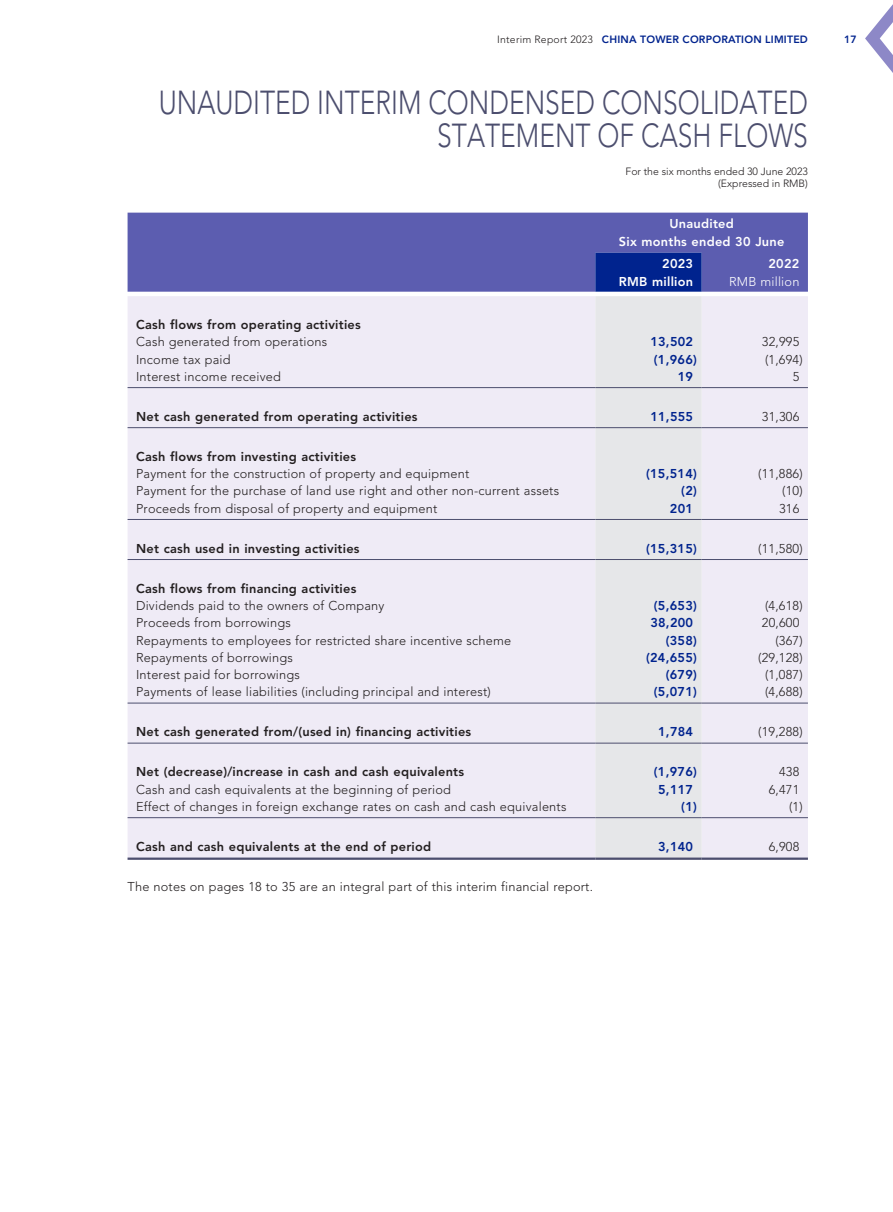
<style>
.page{position:relative;width:893px;height:1212px;background:#fff}
.page>*{position:absolute;margin:0;border:0;box-sizing:border-box;transform-origin:0 0}
.t1{font:300 33px/33px "Avenir LT Std";color:#4c4e6e;text-align:right;scale:.8 1}
.t2{font:300 12.75px "Avenir LT Std";letter-spacing:.015em;color:#231f20}
.t3{font:800 12.75px "Avenir LT Std";letter-spacing:.02em;color:#231f20}
.t4{font:800 12.75px "Avenir LT Std";letter-spacing:.02em;color:#00238e}
.t5{font:800 12.75px/17.2px "Avenir LT Std";letter-spacing:.02em;color:#fff;text-align:center}
.t6{font:300 12.75px "Avenir LT Std";letter-spacing:.015em;color:#fff}
.t7{font:800 10.5px "Avenir LT Std";letter-spacing:.02em;color:#00238e}
.t8{font:300 10.5px/12.6px "Avenir LT Std";color:#231f20;text-align:right}
.s1{font-weight:300;color:#231f20}
</style>
<div class="page">
<svg style="left:865px;top:4px;width:28px;height:69px"></svg>
<div style="left:128px;top:213px;width:680px;height:79px;background:#5c5db0"></div>
<div style="left:595px;top:253px;width:107px;height:39px;background:#00238e"></div>
<div style="left:128px;top:296px;width:680px;height:561px;background:#efebf6"></div>
<div style="left:595px;top:296px;width:107px;height:561px;background:#e6e7e9"></div>
<hr style="left:128px;top:387px;width:467px;height:1px;background:#4c4e6e">
<hr style="left:595px;top:387px;width:107px;height:1px;background:#4c4e6e">
<hr style="left:702px;top:387px;width:106px;height:1px;background:#4c4e6e">
<hr style="left:128px;top:427px;width:467px;height:1px;background:#4c4e6e">
<hr style="left:595px;top:427px;width:107px;height:1px;background:#4c4e6e">
<hr style="left:702px;top:427px;width:106px;height:1px;background:#4c4e6e">
<hr style="left:128px;top:519px;width:467px;height:1px;background:#4c4e6e">
<hr style="left:595px;top:519px;width:107px;height:1px;background:#4c4e6e">
<hr style="left:702px;top:519px;width:106px;height:1px;background:#4c4e6e">
<hr style="left:128px;top:559px;width:467px;height:1px;background:#4c4e6e">
<hr style="left:595px;top:559px;width:107px;height:1px;background:#4c4e6e">
<hr style="left:702px;top:559px;width:106px;height:1px;background:#4c4e6e">
<hr style="left:128px;top:703px;width:467px;height:1px;background:#4c4e6e">
<hr style="left:595px;top:703px;width:107px;height:1px;background:#4c4e6e">
<hr style="left:702px;top:703px;width:106px;height:1px;background:#4c4e6e">
<hr style="left:128px;top:743px;width:467px;height:1px;background:#4c4e6e">
<hr style="left:595px;top:743px;width:107px;height:1px;background:#4c4e6e">
<hr style="left:702px;top:743px;width:106px;height:1px;background:#4c4e6e">
<hr style="left:128px;top:817px;width:467px;height:1px;background:#4c4e6e">
<hr style="left:595px;top:817px;width:107px;height:1px;background:#4c4e6e">
<hr style="left:702px;top:817px;width:106px;height:1px;background:#4c4e6e">
<hr style="left:128px;top:857px;width:467px;height:3px;background:#4c4e6e">
<hr style="left:595px;top:857px;width:107px;height:3px;background:#4c4e6e">
<hr style="left:702px;top:857px;width:106px;height:3px;background:#4c4e6e">
<p class="t7" style="left:497px;top:34px;width:312px"><span class="s1">Interim Report 2023</span> CHINA TOWER CORPORATION LIMITED</p>
<p class="t7" style="left:844px;top:34px;width:14px">17</p>
<h1 class="t1" style="left:159px;top:86px;width:813px">UNAUDITED INTERIM CONDENSED CONSOLIDATED<br>STATEMENT OF CASH FLOWS</h1>
<p class="t8" style="left:625px;top:165px;width:184px">For the six months ended 30 June 2023 (Expressed in RMB)</p>
<p class="t5" style="left:619px;top:215px;width:167px">Unaudited<br>Six months ended 30 June</p>
<p class="t5" style="left:662px;top:255px;width:32px">2023</p>
<p class="t5" style="left:768px;top:255px;width:32px">2022</p>
<p class="t5" style="left:619px;top:273px;width:76px">RMB million</p>
<p class="t6" style="left:729px;top:274px;width:72px">RMB million</p>
<p class="t3" style="left:136px;top:317px;width:226px">Cash flows from operating activities</p>
<p class="t2" style="left:136px;top:334px;width:193px">Cash generated from operations</p>
<p class="t4" style="left:650px;top:334px;width:44px">13,502</p>
<p class="t2" style="left:762px;top:334px;width:39px">32,995</p>
<p class="t2" style="left:136px;top:352px;width:96px">Income tax paid</p>
<p class="t4" style="left:654px;top:352px;width:45px">(1,966)</p>
<p class="t2" style="left:765px;top:352px;width:39px">(1,694)</p>
<p class="t2" style="left:136px;top:369px;width:146px">Interest income received</p>
<p class="t4" style="left:678px;top:369px;width:17px">19</p>
<p class="t2" style="left:793px;top:369px;width:8px">5</p>
<p class="t3" style="left:136px;top:409px;width:283px">Net cash generated from operating activities</p>
<p class="t4" style="left:650px;top:409px;width:44px">11,555</p>
<p class="t2" style="left:762px;top:409px;width:39px">31,306</p>
<p class="t3" style="left:136px;top:449px;width:222px">Cash flows from investing activities</p>
<p class="t2" style="left:136px;top:466px;width:335px">Payment for the construction of property and equipment</p>
<p class="t4" style="left:646px;top:466px;width:52px">(15,514)</p>
<p class="t2" style="left:758px;top:466px;width:46px">(11,886)</p>
<p class="t2" style="left:136px;top:483px;width:425px">Payment for the purchase of land use right and other non-current assets</p>
<p class="t4" style="left:681px;top:483px;width:17px">(2)</p>
<p class="t2" style="left:782px;top:483px;width:22px">(10)</p>
<p class="t2" style="left:136px;top:501px;width:303px">Proceeds from disposal of property and equipment</p>
<p class="t4" style="left:670px;top:501px;width:25px">201</p>
<p class="t2" style="left:779px;top:501px;width:22px">316</p>
<p class="t3" style="left:136px;top:541px;width:225px">Net cash used in investing activities</p>
<p class="t4" style="left:646px;top:541px;width:52px">(15,315)</p>
<p class="t2" style="left:758px;top:541px;width:46px">(11,580)</p>
<p class="t3" style="left:136px;top:581px;width:222px">Cash flows from financing activities</p>
<p class="t2" style="left:136px;top:598px;width:250px">Dividends paid to the owners of Company</p>
<p class="t4" style="left:654px;top:598px;width:45px">(5,653)</p>
<p class="t2" style="left:765px;top:598px;width:39px">(4,618)</p>
<p class="t2" style="left:136px;top:615px;width:156px">Proceeds from borrowings</p>
<p class="t4" style="left:650px;top:615px;width:44px">38,200</p>
<p class="t2" style="left:762px;top:615px;width:39px">20,600</p>
<p class="t2" style="left:136px;top:633px;width:377px">Repayments to employees for restricted share incentive scheme</p>
<p class="t4" style="left:666px;top:632px;width:33px">(358)</p>
<p class="t2" style="left:775px;top:633px;width:29px">(367)</p>
<p class="t2" style="left:136px;top:650px;width:158px">Repayments of borrowings</p>
<p class="t4" style="left:646px;top:650px;width:52px">(24,655)</p>
<p class="t2" style="left:758px;top:650px;width:46px">(29,128)</p>
<p class="t2" style="left:136px;top:667px;width:165px">Interest paid for borrowings</p>
<p class="t4" style="left:666px;top:667px;width:33px">(679)</p>
<p class="t2" style="left:765px;top:667px;width:39px">(1,087)</p>
<p class="t2" style="left:136px;top:684px;width:356px">Payments of lease liabilities (including principal and interest)</p>
<p class="t4" style="left:654px;top:684px;width:45px">(5,071)</p>
<p class="t2" style="left:765px;top:684px;width:39px">(4,688)</p>
<p class="t3" style="left:136px;top:724px;width:337px">Net cash generated from/(used in) financing activities</p>
<p class="t4" style="left:658px;top:724px;width:36px">1,784</p>
<p class="t2" style="left:758px;top:724px;width:46px">(19,288)</p>
<p class="t3" style="left:136px;top:764px;width:330px">Net (decrease)/increase in cash and cash equivalents</p>
<p class="t4" style="left:654px;top:764px;width:45px">(1,976)</p>
<p class="t2" style="left:779px;top:764px;width:22px">438</p>
<p class="t2" style="left:136px;top:782px;width:316px">Cash and cash equivalents at the beginning of period</p>
<p class="t4" style="left:658px;top:782px;width:36px">5,117</p>
<p class="t2" style="left:769px;top:782px;width:32px">6,471</p>
<p class="t2" style="left:136px;top:799px;width:432px">Effect of changes in foreign exchange rates on cash and cash equivalents</p>
<p class="t4" style="left:681px;top:799px;width:17px">(1)</p>
<p class="t2" style="left:789px;top:799px;width:15px">(1)</p>
<p class="t3" style="left:136px;top:839px;width:297px">Cash and cash equivalents at the end of period</p>
<p class="t4" style="left:658px;top:839px;width:36px">3,140</p>
<p class="t2" style="left:769px;top:839px;width:32px">6,908</p>
<p class="t2" style="left:128px;top:879px;width:467px">The notes on pages 18 to 35 are an integral part of this interim financial report.</p>
</div>
